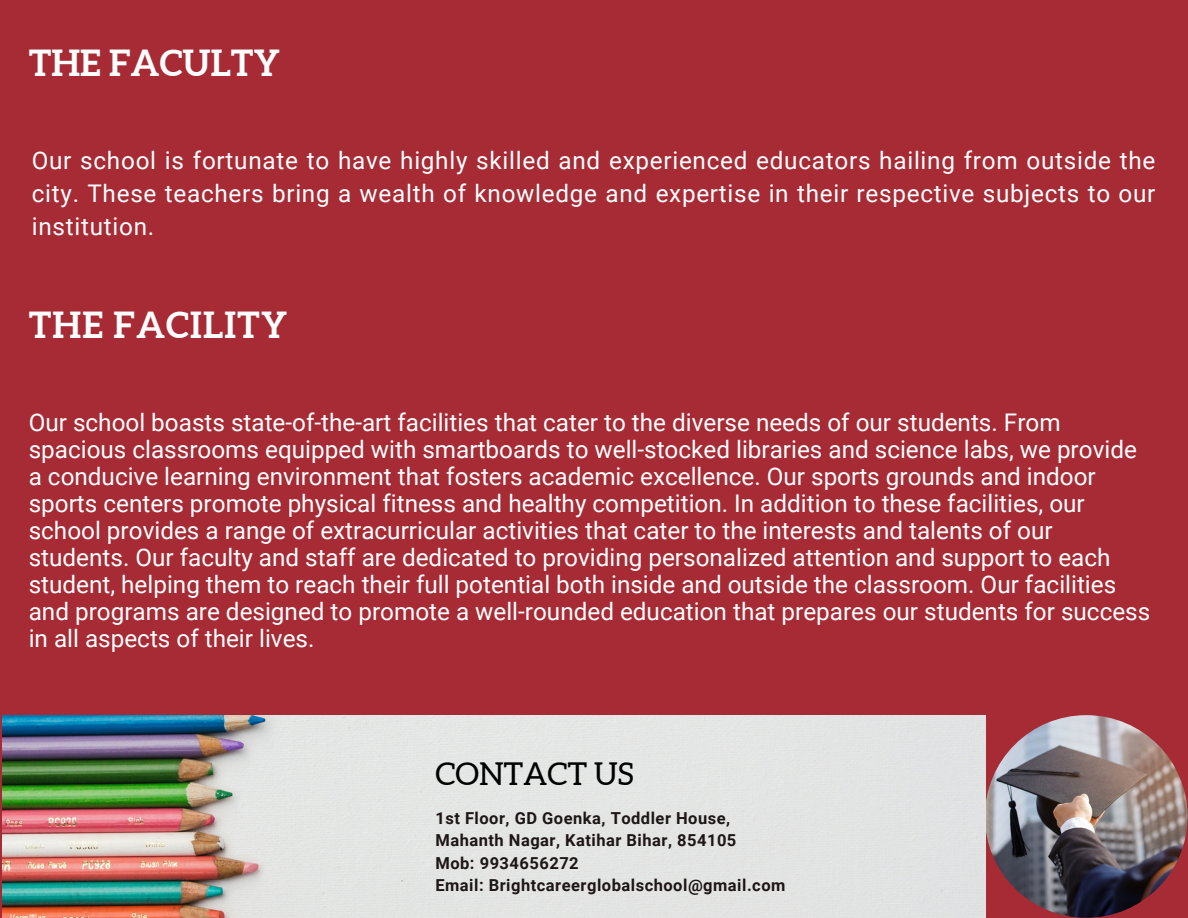
<style>
.page{position:relative;width:1188px;height:918px;background:#a62b35}
.page>*{position:absolute;margin:0;border:0;box-sizing:border-box;transform-origin:0 0}
.t1{font:700 36px "Aleo";letter-spacing:.03em;color:#fff}
.t2{font:700 36px "Aleo";color:#fff}
.t3{font:31.5px "Aleo";color:#000}
.t4{font:24.3px/27px "Roboto";color:#fff;text-align:justify}
.t5{font:700 16.5px "Roboto";letter-spacing:.03em;color:#1d1616}
</style>
<div class="page">
<img style="left:985px;top:715px;width:203px;height:203px;border-radius:50%">
<img style="left:2px;top:715px;width:983px;height:203px">
<h4 class="t2" style="left:29px;top:43px;width:253px">THE FACULTY</h4>
<h1 class="t4" style="left:32px;top:145px;width:1125px;line-height:32.7px">Our school is fortunate to have highly skilled and experienced educators hailing from outside the city. These teachers bring a wealth of knowledge and expertise in their respective subjects to our institution.</h1>
<h4 class="t1" style="left:29px;top:304px;width:260px">THE FACILITY</h4>
<h1 class="t4" style="left:29px;top:409px;width:1123px;text-align:left">Our school boasts state-of-the-art facilities that cater to the diverse needs of our students. From spacious classrooms equipped with smartboards to well-stocked libraries and science labs, we provide a conducive learning environment that fosters academic excellence. Our sports grounds and indoor sports centers promote physical fitness and healthy competition. In addition to these facilities, our school provides a range of extracurricular activities that cater to the interests and talents of our students. Our faculty and staff are dedicated to providing personalized attention and support to each student, helping them to reach their full potential both inside and outside the classroom. Our facilities and programs are designed to promote a well-rounded education that prepares our students for success in all aspects of their lives.</h1>
<p class="t3" style="left:435px;top:756px;width:200px">CONTACT US</p>
<h3 class="t5" style="left:435px;top:808px;width:296px">1st Floor, GD Goenka, Toddler House,</h3>
<h2 class="t5" style="left:435px;top:831px;width:302px">Mahanth Nagar, Katihar Bihar, 854105</h2>
<p class="t5" style="left:435px;top:853px;width:145px">Mob: 9934656272</p>
<p class="t5" style="left:435px;top:876px;width:352px">Email: Brightcareerglobalschool@gmail.com</p>
</div>
